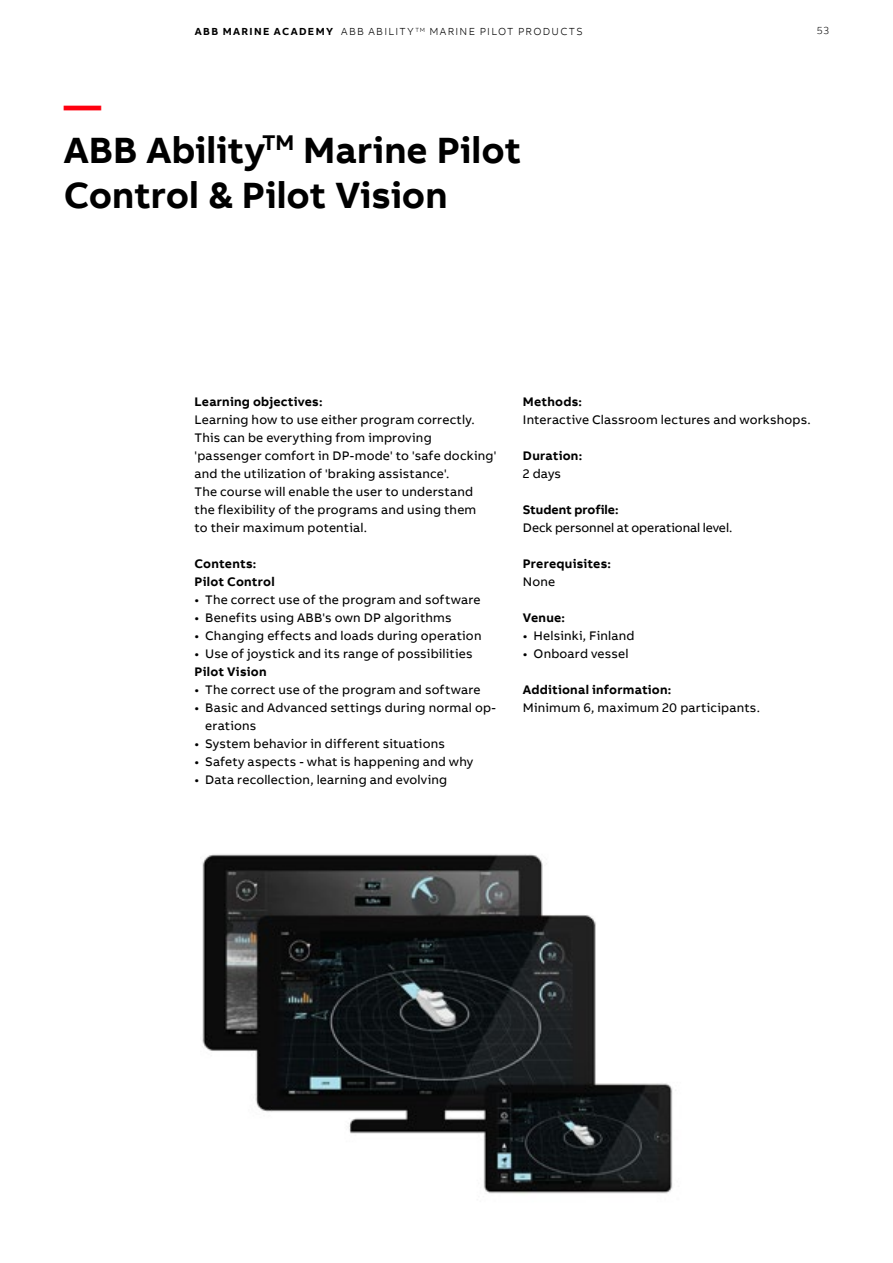
<style>
.page{position:relative;width:893px;height:1263px;background:#fff}
.page>*{position:absolute;margin:0;border:0;box-sizing:border-box;transform-origin:0 0}
.t1{font:700 37.5px/45px "AB Bvoice";color:#000}
.t2{font:12.75px/18px "AB Bvoice";letter-spacing:.015em;color:#000}
.t3{font:700 12.75px/18px "AB Bvoice";letter-spacing:.015em;color:#000}
.t4{font:12.75px "AB Bvoice";letter-spacing:-.005em;color:#000}
.t5{font:300 10.5px "AB Bvoice";letter-spacing:.12em;color:#000}
.s1{font-weight:700}
.s2{color:#ff000f}
</style>
<div class="page">
<img style="left:202px;top:854px;width:471px;height:340px">
<p class="t5" style="left:195px;top:25px;width:389px"><span class="s1">ABB MARINE ACADEMY</span> ABB ABILITY <sup>TM</sup> MARINE PILOT PRODUCTS</p>
<p class="t5" style="left:817px;top:24px;width:14px">53</p>
<h1 class="t1" style="left:64px;top:83px;width:459px"><span class="s2">—<br></span>ABB Ability<sup>TM</sup> Marine Pilot<br>Control &amp; Pilot Vision</h1>
<p class="t3" style="left:195px;top:392px;width:129px">Learning objectives:</p>
<p class="t2" style="left:195px;top:411px;width:303px">Learning how to use either program correctly.<br>This can be everything from improving 'passenger comfort in DP-mode' to 'safe docking' and the utilization of 'braking assistance'.<br>The course will enable the user to understand the flexibility of the programs and using them<br>to their maximum potential.</p>
<p class="t3" style="left:195px;top:555px;width:82px">Contents:<br>Pilot Control</p>
<p class="t2" style="left:195px;top:591px;width:288px">• The correct use of the program and software</p>
<p class="t2" style="left:195px;top:609px;width:259px">• Benefits using ABB's own DP algorithms</p>
<p class="t2" style="left:195px;top:627px;width:288px">• Changing effects and loads during operation</p>
<p class="t2" style="left:195px;top:645px;width:279px">• Use of joystick and its range of possibilities</p>
<p class="t3" style="left:195px;top:663px;width:74px">Pilot Vision</p>
<p class="t2" style="left:195px;top:681px;width:288px">• The correct use of the program and software</p>
<p class="t2" style="left:205px;top:699px;width:292px;text-indent:-11px">• Basic and Advanced settings during normal op&shy;erations</p>
<p class="t2" style="left:195px;top:735px;width:252px">• System behavior in different situations</p>
<p class="t2" style="left:195px;top:753px;width:280px">• Safety aspects - what is happening and why</p>
<p class="t2" style="left:195px;top:771px;width:254px">• Data recollection, learning and evolving</p>
<p class="t3" style="left:523px;top:393px;width:61px">Methods:</p>
<p class="t2" style="left:523px;top:411px;width:289px">Interactive Classroom lectures and workshops.</p>
<p class="t3" style="left:523px;top:447px;width:61px">Duration:</p>
<p class="t2" style="left:523px;top:465px;width:40px">2 days</p>
<p class="t3" style="left:523px;top:501px;width:97px">Student profile:</p>
<p class="t4" style="left:523px;top:520px;width:211px">Deck personnel at operational level.</p>
<p class="t3" style="left:523px;top:555px;width:90px">Prerequisites:</p>
<p class="t2" style="left:523px;top:573px;width:34px">None</p>
<p class="t3" style="left:523px;top:609px;width:44px">Venue:</p>
<p class="t2" style="left:523px;top:627px;width:113px">• Helsinki, Finland</p>
<p class="t2" style="left:523px;top:645px;width:107px">• Onboard vessel</p>
<p class="t3" style="left:523px;top:681px;width:150px">Additional information:</p>
<p class="t2" style="left:523px;top:699px;width:239px">Minimum 6, maximum 20 participants.</p>
</div>
